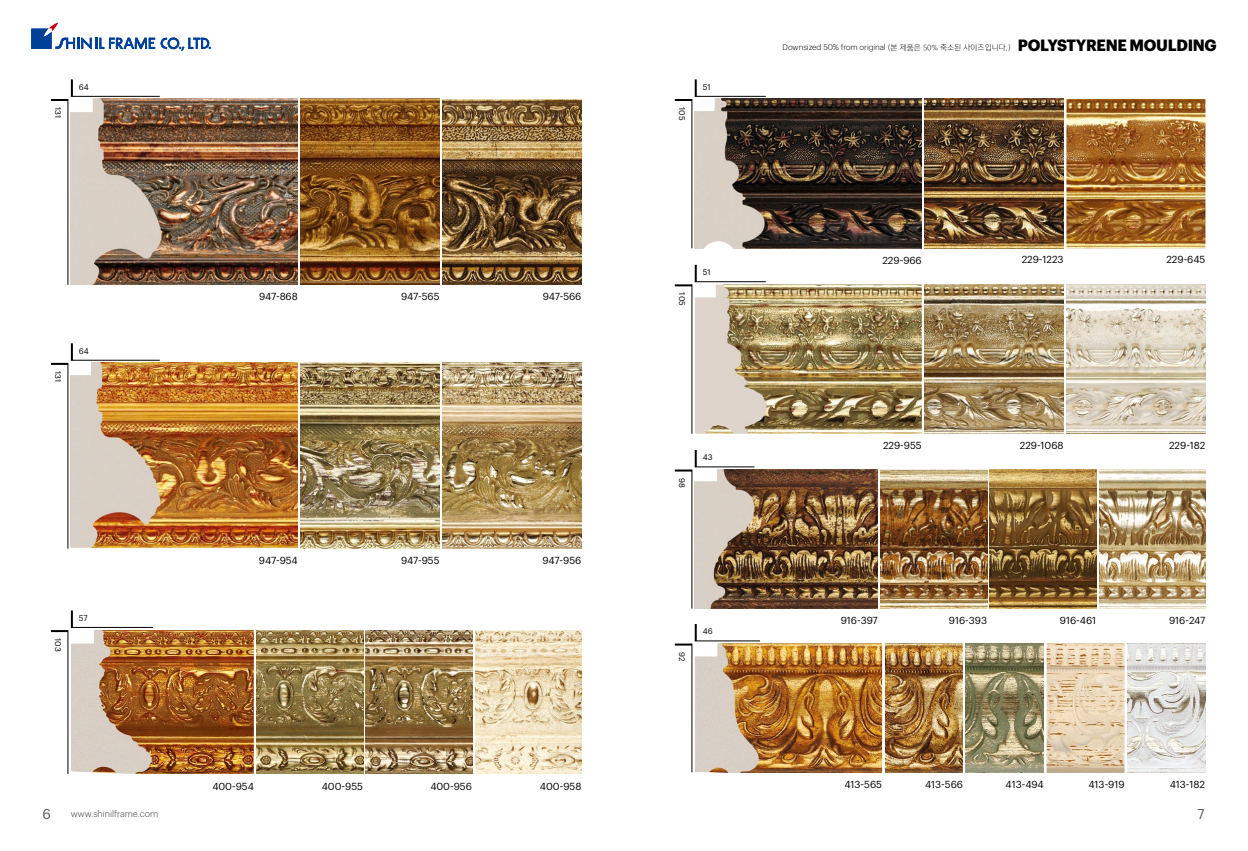
<style>
.page{position:relative;width:1248px;height:851px;background:#fff}
.page>*{position:absolute;margin:0;border:0;box-sizing:border-box;transform-origin:0 0}
.t1{font:14px "Graphik";color:#5a5757}
.t2{font:10px "Graphik";color:#000}
.t3{font:300 9px "Graphik";color:#3f3b3a}
.t4{font:300 8px "Graphik";letter-spacing:-.01em;color:#000}
.t5{font:8px "Graphik";color:#000}
.s1{font-family:"Yoon Gothic 720";font-weight:400}
.s2{font-weight:700;font-size:16px}
</style>
<div class="page">
<svg style="left:31px;top:23px;width:180px;height:28px"></svg>
<hr style="left:71px;top:627px;width:82px;height:1px;background:#000">
<hr style="left:68px;top:630px;width:1px;height:143px;background:#000">
<svg style="left:51px;top:610px;width:22px;height:22px"></svg>
<img style="left:71px;top:630px;width:183px;height:143px">
<img style="left:257px;top:630px;width:106px;height:143px">
<img style="left:475px;top:630px;width:106px;height:143px">
<img style="left:366px;top:630px;width:106px;height:143px">
<hr style="left:71px;top:96px;width:89px;height:1px;background:#000">
<hr style="left:68px;top:99px;width:1px;height:186px;background:#000">
<svg style="left:51px;top:79px;width:22px;height:22px"></svg>
<img style="left:300px;top:99px;width:139px;height:186px">
<img style="left:442px;top:99px;width:139px;height:186px">
<img style="left:71px;top:99px;width:227px;height:186px">
<hr style="left:71px;top:360px;width:89px;height:1px;background:#000">
<hr style="left:68px;top:363px;width:1px;height:185px;background:#000">
<svg style="left:51px;top:343px;width:22px;height:22px"></svg>
<img style="left:71px;top:363px;width:227px;height:185px">
<img style="left:442px;top:363px;width:139px;height:185px">
<img style="left:300px;top:363px;width:139px;height:185px">
<hr style="left:694px;top:466px;width:60px;height:1px;background:#000">
<hr style="left:691px;top:469px;width:1px;height:139px;background:#000">
<svg style="left:674px;top:450px;width:22px;height:21px"></svg>
<img style="left:1099px;top:469px;width:106px;height:139px">
<img style="left:880px;top:470px;width:106px;height:138px">
<img style="left:989px;top:469px;width:107px;height:139px">
<img style="left:694px;top:469px;width:183px;height:139px">
<hr style="left:694px;top:281px;width:71px;height:1px;background:#000">
<hr style="left:691px;top:284px;width:1px;height:149px;background:#000">
<svg style="left:674px;top:265px;width:22px;height:21px"></svg>
<img style="left:924px;top:284px;width:139px;height:149px">
<img style="left:1066px;top:284px;width:139px;height:149px">
<img style="left:695px;top:284px;width:226px;height:149px">
<img style="left:924px;top:99px;width:139px;height:149px">
<hr style="left:694px;top:96px;width:71px;height:1px;background:#000">
<hr style="left:691px;top:99px;width:1px;height:149px;background:#000">
<svg style="left:674px;top:79px;width:22px;height:22px"></svg>
<img style="left:1066px;top:99px;width:139px;height:149px">
<img style="left:694px;top:99px;width:227px;height:149px">
<img style="left:965px;top:643px;width:78px;height:129px">
<img style="left:884px;top:643px;width:78px;height:129px">
<img style="left:695px;top:643px;width:187px;height:129px">
<img style="left:1127px;top:643px;width:78px;height:129px">
<img style="left:1046px;top:643px;width:78px;height:129px">
<hr style="left:694px;top:640px;width:66px;height:1px;background:#000">
<hr style="left:691px;top:643px;width:1px;height:129px;background:#000">
<svg style="left:674px;top:624px;width:22px;height:21px"></svg>
<p class="t5" style="left:64px;top:107px;width:13px;rotate:90deg">131</p>
<p class="t5" style="left:79px;top:81px;width:11px">64</p>
<p class="t5" style="left:64px;top:371px;width:13px;rotate:90deg">131</p>
<p class="t5" style="left:79px;top:345px;width:11px">64</p>
<p class="t5" style="left:64px;top:638px;width:15px;rotate:90deg">103</p>
<p class="t5" style="left:79px;top:612px;width:10px">57</p>
<p class="t2" style="left:259px;top:289px;width:40px">947-868</p>
<p class="t2" style="left:401px;top:289px;width:40px">947-565</p>
<p class="t2" style="left:542px;top:289px;width:40px">947-566</p>
<p class="t2" style="left:259px;top:552px;width:40px">947-954</p>
<p class="t2" style="left:401px;top:552px;width:40px">947-955</p>
<p class="t2" style="left:542px;top:552px;width:40px">947-956</p>
<p class="t2" style="left:212px;top:778px;width:43px">400-954</p>
<p class="t2" style="left:322px;top:778px;width:43px">400-955</p>
<p class="t2" style="left:430px;top:778px;width:43px">400-956</p>
<p class="t2" style="left:540px;top:778px;width:43px">400-958</p>
<p class="t5" style="left:688px;top:107px;width:15px;rotate:90deg">105</p>
<p class="t5" style="left:702px;top:81px;width:9px">51</p>
<p class="t5" style="left:688px;top:292px;width:15px;rotate:90deg">105</p>
<p class="t5" style="left:702px;top:266px;width:9px">51</p>
<p class="t5" style="left:688px;top:477px;width:11px;rotate:90deg">98</p>
<p class="t5" style="left:702px;top:451px;width:11px">43</p>
<p class="t5" style="left:688px;top:651px;width:11px;rotate:90deg">92</p>
<p class="t5" style="left:702px;top:625px;width:11px">46</p>
<p class="t4" style="left:782px;top:41px;width:435px">Downsized 50% from original <span class="s1">(본 제품은 50% 축소된 사이즈입니다.)</span> <span class="s2">POLYSTYRENE MOULDING</span></p>
<p class="t2" style="left:882px;top:252px;width:41px">229-966</p>
<p class="t2" style="left:1021px;top:252px;width:43px">229-1223</p>
<p class="t2" style="left:1166px;top:252px;width:41px">229-645</p>
<p class="t2" style="left:883px;top:438px;width:40px">229-955</p>
<p class="t2" style="left:1019px;top:438px;width:45px">229-1068</p>
<p class="t2" style="left:1168px;top:438px;width:38px">229-182</p>
<p class="t2" style="left:840px;top:613px;width:39px">916-397</p>
<p class="t2" style="left:948px;top:613px;width:40px">916-393</p>
<p class="t2" style="left:1059px;top:613px;width:38px">916-461</p>
<p class="t2" style="left:1168px;top:613px;width:38px">916-247</p>
<p class="t2" style="left:844px;top:776px;width:39px">413-565</p>
<p class="t2" style="left:925px;top:776px;width:39px">413-566</p>
<p class="t2" style="left:1005px;top:776px;width:40px">413-494</p>
<p class="t2" style="left:1088px;top:776px;width:38px">413-919</p>
<p class="t2" style="left:1169px;top:776px;width:37px">413-182</p>
<h1 class="t1" style="left:43px;top:803px;width:10px">6</h1>
<p class="t3" style="left:71px;top:807px;width:89px">www.shinilframe.com</p>
<h1 class="t1" style="left:1197px;top:803px;width:9px">7</h1>
</div>
